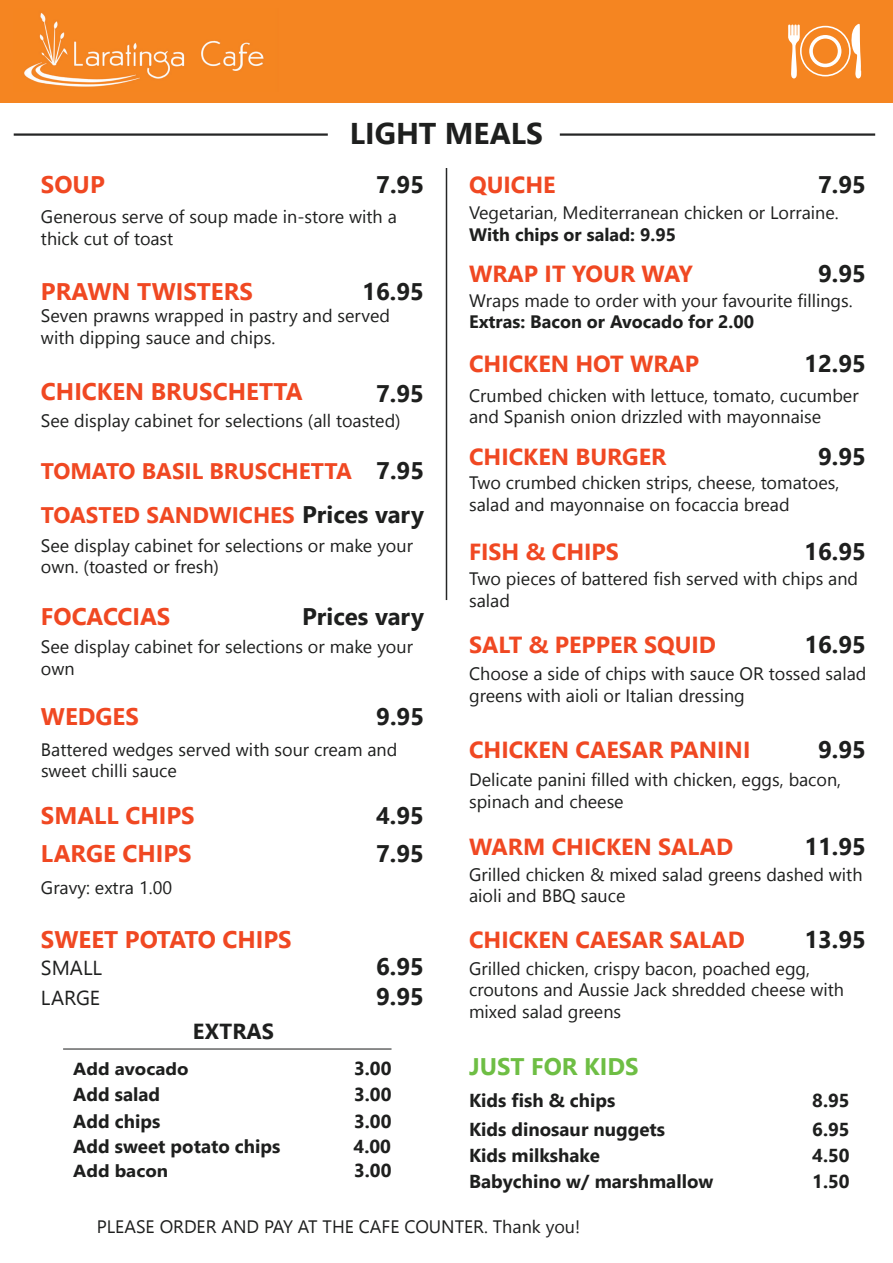
<style>
.page{position:relative;width:893px;height:1263px;background:#fff}
.page>*{position:absolute;margin:0;border:0;box-sizing:border-box;transform-origin:0 0}
.t1{font:700 30px "Leelawadee UI";color:#1e1f1e}
.t2{font:700 24px "Leelawadee UI";color:#1e1f1e}
.t3{font:700 24px "Leelawadee UI";color:#f04822}
.t4{font:700 24px "Leelawadee UI";color:#6ebe44}
.t5{font:700 23.25px "Leelawadee UI";color:#f04822}
.t6{font:700 22.5px/44px "Leelawadee UI";color:#f04822}
.t7{font:700 21.75px "Leelawadee UI";color:#1e1f1e}
.t8{font:20.25px "Leelawadee UI";color:#1e1f1e}
.t9{font:700 18.75px "Leelawadee UI";color:#1e1f1e}
.t10{font:18px/21.6px "Leelawadee UI";color:#1e1f1e}
.t11{font:700 18px "Leelawadee UI";color:#1e1f1e}
.t12{font:700 17.4px "Leelawadee UI";color:#1e1f1e;scale:1.08 1}
.s1{font-size:24px;color:#1e1f1e}
</style>
<div class="page">
<div style="left:0;top:0;width:893px;height:102px;background:#f58521"></div>
<hr style="left:14px;top:133px;width:314px;height:3px;background:#252626">
<hr style="left:560px;top:133px;width:315px;height:3px;background:#252626">
<img style="left:24px;top:12px;width:240px;height:75px">
<hr style="left:446px;top:168px;width:1px;height:432px;background:#252626">
<hr style="left:63px;top:1048px;width:328px;height:1px;background:#252626">
<svg style="left:788px;top:24px;width:73px;height:55px"></svg>
<h1 class="t1" style="left:350px;top:112px;width:195px">LIGHT MEALS</h1>
<h2 class="t3" style="left:41px;top:167px;width:65px">SOUP</h2>
<h2 class="t2" style="left:376px;top:167px;width:49px">7.95</h2>
<p class="t10" style="left:41px;top:205px;width:357px">Generous serve of soup made in-store with a thick cut of toast</p>
<h2 class="t3" style="left:41px;top:275px;width:213px">PRAWN TWISTERS</h2>
<p class="t10" style="left:41px;top:304px;width:351px">Seven prawns wrapped in pastry and served with dipping sauce and chips.</p>
<h2 class="t3" style="left:41px;top:374px;width:263px">CHICKEN BRUSCHETTA</h2>
<p class="t10" style="left:41px;top:409px;width:361px">See display cabinet for selections (all toasted)</p>
<h2 class="t2" style="left:362px;top:275px;width:63px">16.95</h2>
<h2 class="t2" style="left:376px;top:376px;width:49px">7.95</h2>
<h2 class="t2" style="left:376px;top:454px;width:49px">7.95</h2>
<p class="t6" style="left:41px;top:448px;width:384px">TOMATO BASIL BRUSCHETTA<br>TOASTED SANDWICHES <span class="s1">Prices vary</span></p>
<p class="t10" style="left:41px;top:534px;width:373px">See display cabinet for selections or make your own. (toasted or fresh)</p>
<h2 class="t3" style="left:41px;top:600px;width:131px">FOCACCIAS</h2>
<h2 class="t2" style="left:302px;top:600px;width:123px">Prices vary</h2>
<p class="t10" style="left:41px;top:635px;width:373px">See display cabinet for selections or make your own</p>
<h2 class="t3" style="left:41px;top:699px;width:99px">WEDGES</h2>
<h2 class="t2" style="left:376px;top:699px;width:49px">9.95</h2>
<p class="t10" style="left:41px;top:738px;width:358px">Battered wedges served with sour cream and sweet chilli sauce</p>
<h2 class="t3" style="left:41px;top:798px;width:155px">SMALL CHIPS</h2>
<h2 class="t2" style="left:376px;top:798px;width:49px">4.95</h2>
<h2 class="t3" style="left:41px;top:837px;width:152px">LARGE CHIPS</h2>
<h2 class="t2" style="left:376px;top:837px;width:49px">7.95</h2>
<p class="t10" style="left:41px;top:876px;width:133px">Gravy: extra 1.00</p>
<h2 class="t3" style="left:41px;top:923px;width:252px">SWEET POTATO CHIPS</h2>
<p class="t8" style="left:41px;top:954px;width:63px">SMALL</p>
<h2 class="t2" style="left:376px;top:949px;width:49px">6.95</h2>
<p class="t8" style="left:41px;top:983px;width:61px">LARGE</p>
<h2 class="t2" style="left:376px;top:979px;width:49px">9.95</h2>
<p class="t7" style="left:193px;top:1015px;width:83px">EXTRAS</p>
<p class="t12" style="left:73px;top:1056px;width:108px">Add avocado</p>
<p class="t9" style="left:354px;top:1055px;width:39px">3.00</p>
<p class="t9" style="left:73px;top:1081px;width:88px">Add salad</p>
<p class="t9" style="left:354px;top:1081px;width:39px">3.00</p>
<p class="t9" style="left:73px;top:1108px;width:89px">Add chips</p>
<p class="t9" style="left:354px;top:1108px;width:39px">3.00</p>
<p class="t9" style="left:73px;top:1133px;width:209px">Add sweet potato chips</p>
<p class="t9" style="left:354px;top:1133px;width:39px">4.00</p>
<p class="t12" style="left:73px;top:1159px;width:89px">Add bacon</p>
<p class="t9" style="left:354px;top:1157px;width:39px">3.00</p>
<p class="t5" style="left:469px;top:168px;width:88px">QUICHE</p>
<h2 class="t2" style="left:818px;top:167px;width:49px">7.95</h2>
<p class="t10" style="left:469px;top:201px;width:371px">Vegetarian, Mediterranean chicken or Lorraine.</p>
<p class="t11" style="left:469px;top:222px;width:208px">With chips or salad: 9.95</p>
<p class="t5" style="left:469px;top:257px;width:225px">WRAP IT YOUR WAY</p>
<h2 class="t2" style="left:818px;top:256px;width:49px">9.95</h2>
<p class="t10" style="left:469px;top:288px;width:385px">Wraps made to order with your favourite fillings.</p>
<p class="t11" style="left:469px;top:309px;width:287px">Extras: Bacon or Avocado for 2.00</p>
<p class="t5" style="left:469px;top:347px;width:232px">CHICKEN HOT WRAP</p>
<h2 class="t2" style="left:804px;top:347px;width:63px">12.95</h2>
<p class="t10" style="left:469px;top:384px;width:391px">Crumbed chicken with lettuce, tomato, cucumber and Spanish onion drizzled with mayonnaise</p>
<h2 class="t2" style="left:818px;top:440px;width:49px">9.95</h2>
<p class="t10" style="left:469px;top:471px;width:372px">Two crumbed chicken strips, cheese, tomatoes, salad and mayonnaise on focaccia bread</p>
<p class="t5" style="left:469px;top:441px;width:199px">CHICKEN BURGER</p>
<p class="t5" style="left:469px;top:535px;width:151px">FISH &amp; CHIPS</p>
<h2 class="t2" style="left:804px;top:535px;width:63px">16.95</h2>
<p class="t10" style="left:469px;top:567px;width:391px">Two pieces of battered fish served with chips and salad</p>
<p class="t5" style="left:469px;top:628px;width:248px">SALT &amp; PEPPER SQUID</p>
<h2 class="t2" style="left:804px;top:627px;width:63px">16.95</h2>
<p class="t10" style="left:469px;top:662px;width:399px">Choose a side of chips with sauce OR tossed salad greens with aioli or Italian dressing</p>
<h2 class="t2" style="left:818px;top:732px;width:49px">9.95</h2>
<p class="t5" style="left:469px;top:733px;width:283px">CHICKEN CAESAR PANINI</p>
<p class="t10" style="left:469px;top:768px;width:374px">Delicate panini filled with chicken, eggs, bacon, spinach and cheese</p>
<p class="t5" style="left:469px;top:830px;width:266px">WARM CHICKEN SALAD</p>
<h2 class="t2" style="left:804px;top:829px;width:63px">11.95</h2>
<p class="t10" style="left:469px;top:862px;width:395px">Grilled chicken &amp; mixed salad greens dashed with aioli and BBQ sauce</p>
<p class="t5" style="left:469px;top:923px;width:277px">CHICKEN CAESAR SALAD</p>
<h2 class="t2" style="left:804px;top:923px;width:63px">13.95</h2>
<p class="t10" style="left:469px;top:957px;width:376px">Grilled chicken, crispy bacon, poached egg, croutons and Aussie Jack shredded cheese with mixed salad greens</p>
<h2 class="t4" style="left:469px;top:1049px;width:171px">JUST FOR KIDS</h2>
<p class="t9" style="left:469px;top:1087px;width:148px">Kids fish &amp; chips</p>
<p class="t9" style="left:812px;top:1087px;width:39px">8.95</p>
<p class="t9" style="left:469px;top:1115px;width:198px">Kids dinosaur nuggets</p>
<p class="t9" style="left:812px;top:1115px;width:39px">6.95</p>
<p class="t9" style="left:469px;top:1142px;width:132px">Kids milkshake</p>
<p class="t9" style="left:812px;top:1142px;width:39px">4.50</p>
<p class="t9" style="left:469px;top:1168px;width:246px">Babychino w/ marshmallow</p>
<p class="t9" style="left:812px;top:1168px;width:39px">1.50</p>
<p class="t10" style="left:97px;top:1215px;width:485px">PLEASE ORDER AND PAY AT THE CAFE COUNTER. Thank you!</p>
</div>
